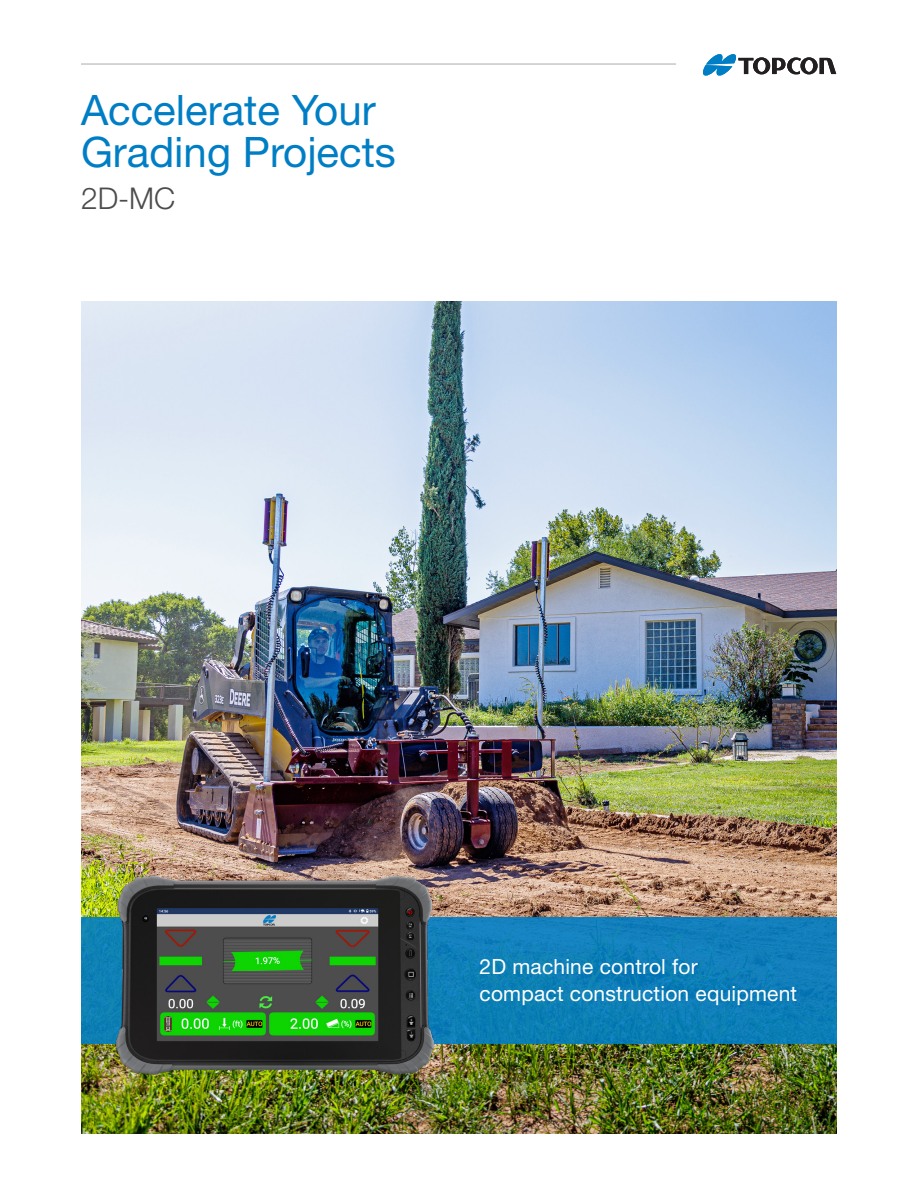
<style>
.page{position:relative;width:918px;height:1188px;background:#fff}
.page>*{position:absolute;margin:0;border:0;box-sizing:border-box;transform-origin:0 0}
.t1{font:42px/42px "Helvetica Neue LT Std";color:#007ec5}
.t2{font:300 30px "Helvetica Neue LT Std";color:#4b4c4d}
.t3{font:21px/27px "Helvetica Neue LT Std";letter-spacing:.01em;color:#fff}
</style>
<div class="page">
<img style="left:81px;top:301px;width:756px;height:833px">
<hr style="left:81px;top:63px;width:595px;height:2px;background:#d1d2d4">
<svg style="left:703px;top:54px;width:133px;height:22px"></svg>
<div style="left:81px;top:917px;width:756px;height:127px;background:#0f7fb7"></div>
<img style="left:85px;top:841px;width:379px;height:268px">
<h1 class="t1" style="left:81px;top:88px;width:316px">Accelerate Your<br>Grading Projects</h1>
<h2 class="t2" style="left:81px;top:180px;width:96px">2D-MC</h2>
<p class="t3" style="left:480px;top:952px;width:319px">2D machine control for<br>compact construction equipment</p>
</div>
